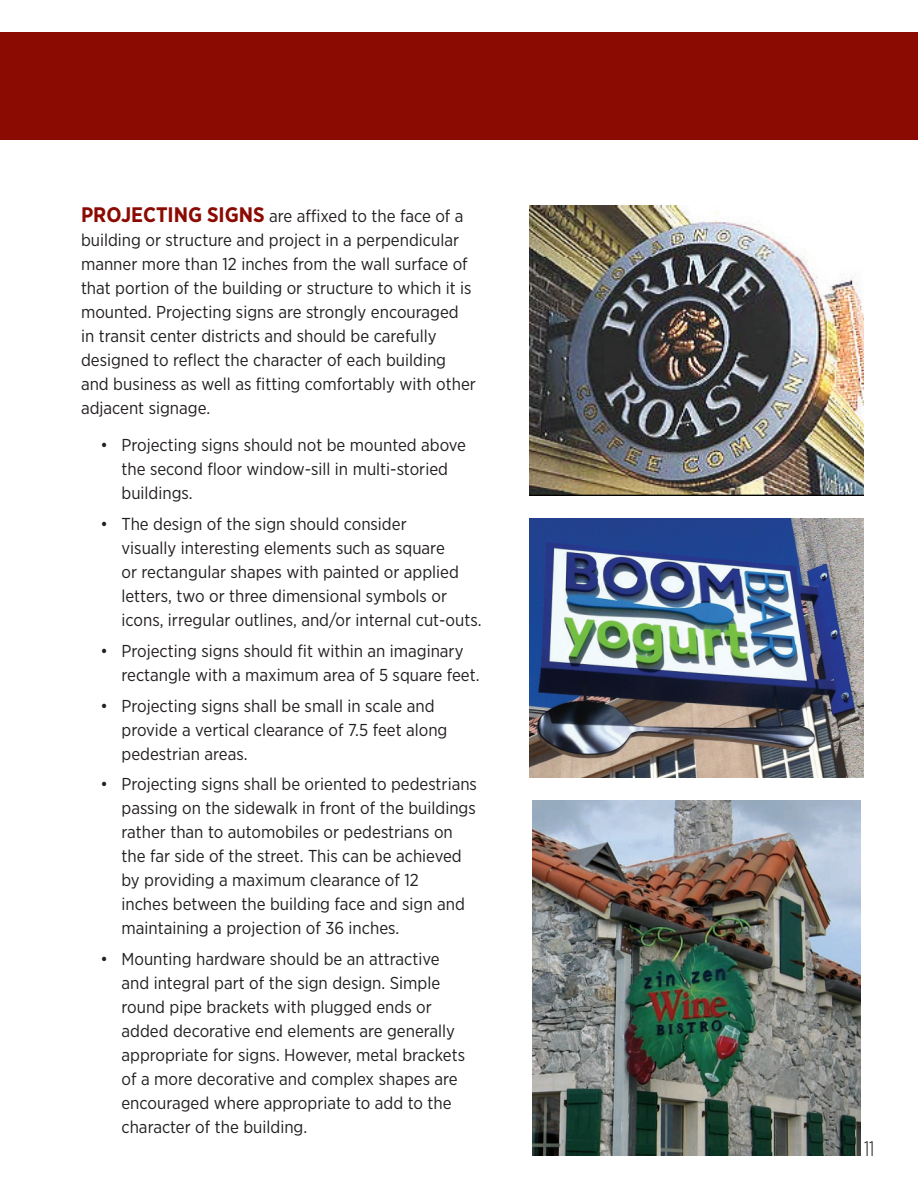
<style>
.page{position:relative;width:918px;height:1188px;background:#fff}
.page>*{position:absolute;margin:0;border:0;box-sizing:border-box;transform-origin:0 0}
.t1{font:300 21px "Gotham X Narrow";color:#231f20}
.Bulleted_list{font:17.25px/24px "Gotham Narrow";color:#231f20}
.Text{font:17.25px/24px "Gotham Narrow";color:#231f20}
.s1{font-weight:700;font-size:21px;color:#8b0a02}
</style>
<div class="page">
<div style="left:0;top:32px;width:918px;height:108px;background:#8b0a02"></div>
<img style="left:529px;top:205px;width:335px;height:291px">
<img style="left:533px;top:800px;width:328px;height:356px">
<img style="left:529px;top:519px;width:335px;height:259px">
<p class="Text" style="left:81px;top:204px;width:397px"><span class="s1">PROJECTING SIGNS</span> are affixed to the face of a building or structure and project in a perpendicular manner more than 12 inches from the wall surface of that portion of the building or structure to which it is mounted. Projecting signs are strongly encouraged in transit center districts and should be carefully designed to reflect the character of each building and business as well as fitting comfortably with other adjacent signage.</p>
<p class="Bulleted_list" style="left:122px;top:433px;width:346px;text-indent:-21px">• Projecting signs should not be mounted above the second floor window-sill in multi-storied buildings.</p>
<p class="Bulleted_list" style="left:122px;top:512px;width:362px;text-indent:-21px">• The design of the sign should consider<br>visually interesting elements such as square<br>or rectangular shapes with painted or applied letters, two or three dimensional symbols or icons, irregular outlines, and/or internal cut-outs.</p>
<p class="Bulleted_list" style="left:122px;top:639px;width:360px;text-indent:-21px">• Projecting signs should fit within an imaginary rectangle with a maximum area of 5 square feet.</p>
<p class="Bulleted_list" style="left:122px;top:693px;width:327px;text-indent:-21px">• Projecting signs shall be small in scale and provide a vertical clearance of 7.5 feet along pedestrian areas.</p>
<p class="Bulleted_list" style="left:122px;top:772px;width:357px;text-indent:-21px">• Projecting signs shall be oriented to pedestrians passing on the sidewalk in front of the buildings rather than to automobiles or pedestrians on the far side of the street. This can be achieved by providing a maximum clearance of 12<br>inches between the building face and sign and maintaining a projection of 36 inches.</p>
<p class="Bulleted_list" style="left:122px;top:947px;width:345px;text-indent:-21px">• Mounting hardware should be an attractive and integral part of the sign design. Simple round pipe brackets with plugged ends or added decorative end elements are generally appropriate for signs. However, metal brackets of a more decorative and complex shapes are encouraged where appropriate to add to the character of the building.</p>
<p class="t1" style="left:864px;top:1136px;width:12px">11</p>
</div>
